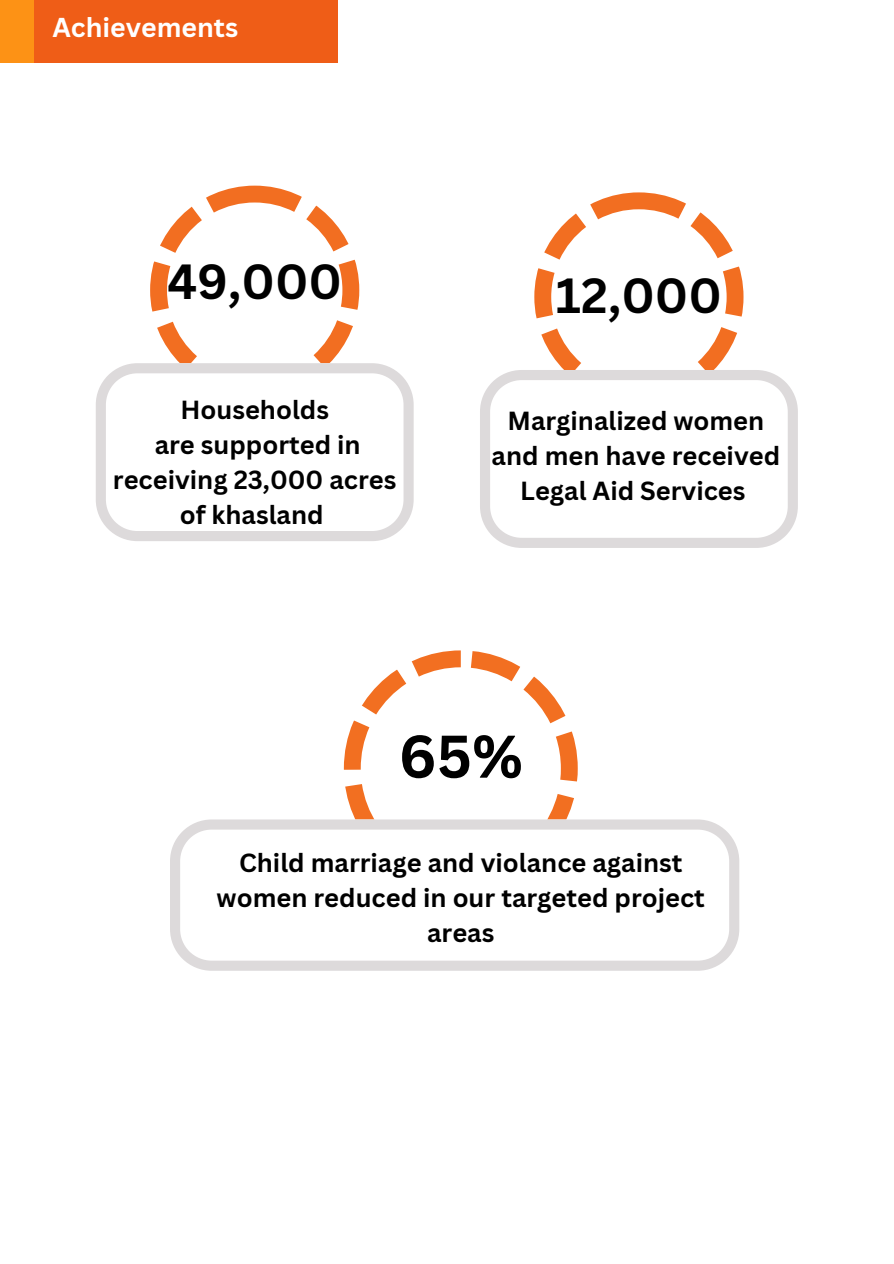
<style>
.page{position:relative;width:894px;height:1264px;background:#fff}
.page>*{position:absolute;margin:0;border:0;box-sizing:border-box;transform-origin:0 0}
.t1{font:700 58.8px "Canva Sans";color:#000}
.t2{font:700 48px "Canva Sans";color:#000}
.t3{font:700 26.55px "Canva Sans";color:#fff}
.t4{font:700 25.5px/34.8px "Canva Sans";color:#000;text-align:center}
</style>
<div class="page">
<svg style="left:150px;top:186px;width:209px;height:177px"></svg>
<svg style="left:96px;top:363px;width:317px;height:178px"></svg>
<svg style="left:534px;top:192px;width:209px;height:178px"></svg>
<svg style="left:480px;top:370px;width:317px;height:178px"></svg>
<svg style="left:344px;top:650px;width:233px;height:169px"></svg>
<svg style="left:170px;top:819px;width:569px;height:151px"></svg>
<div style="left:0;top:0;width:338px;height:62px;background:#ef5d17"></div>
<div style="left:0;top:0;width:33px;height:62px;background:#fd9215"></div>
<p class="t3" style="left:52px;top:9px;width:187px">Achievements</p>
<h2 class="t2" style="left:167px;top:247px;width:176px">49,000</h2>
<h2 class="t2" style="left:555px;top:262px;width:167px">12,000</h2>
<p class="t4" style="left:113px;top:392px;width:285px">Households<br>are supported in receiving 23,000 acres of khasland</p>
<p class="t4" style="left:491px;top:403px;width:290px">Marginalized women and men have received<br>Legal Aid Services</p>
<h1 class="t1" style="left:398px;top:715px;width:126px">65%</h1>
<p class="t4" style="left:216px;top:845px;width:489px">Child marriage and violance against women reduced in our targeted project areas</p>
</div>
